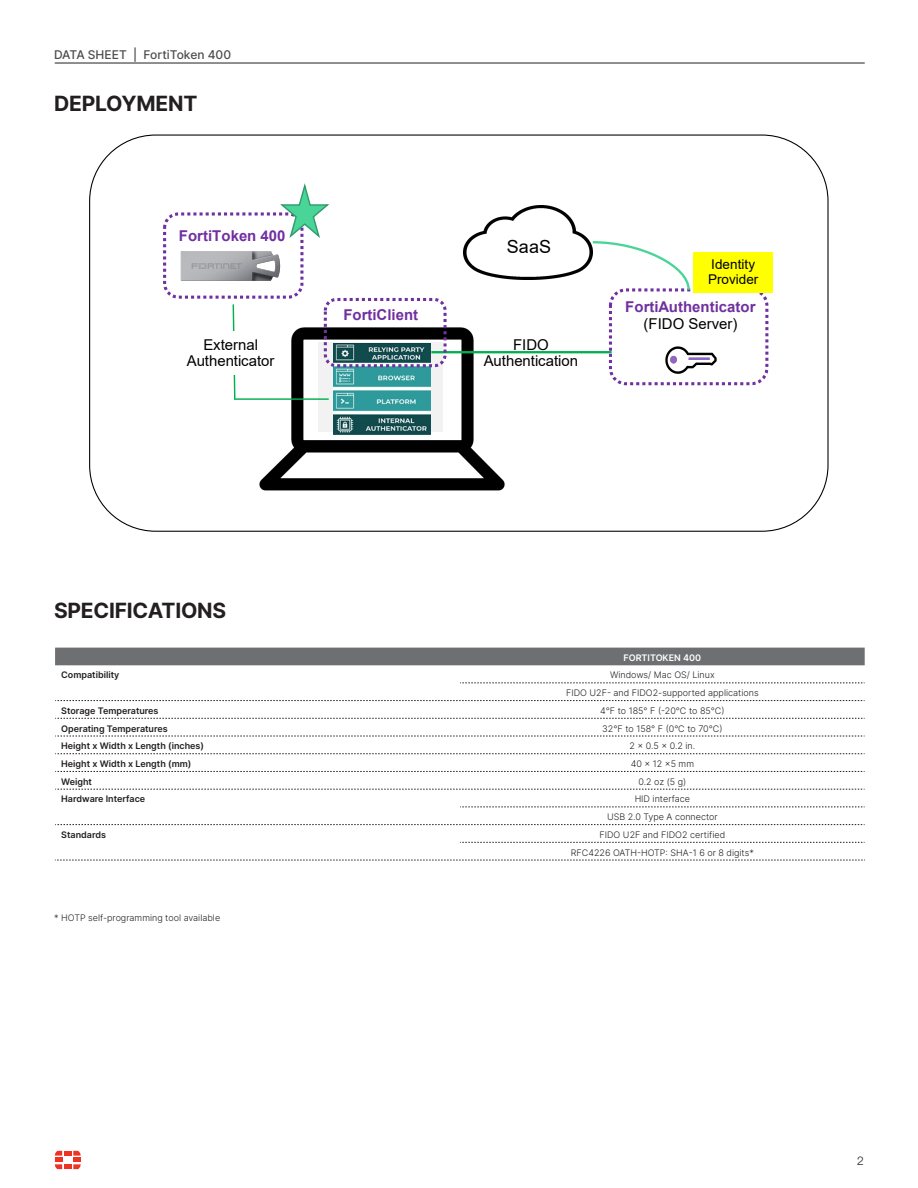
<style>
.page{position:relative;width:918px;height:1188px;background:#fff}
.page>*{position:absolute;margin:0;border:0;box-sizing:border-box;transform-origin:0 0}
.Section_Header{font:700 21px "Inter";letter-spacing:-.01em;color:#231f20}
.t1{font:18px "Arial";color:#000}
.t2{font:700 15px/16.2px "Arial";color:#7030a0;text-align:center}
.t3{font:15px/16.2px "Arial";color:#000;text-align:center}
.t4{font:13.5px/14.5px "Arial";letter-spacing:.005em;color:#000}
.t5{font:500 12px "Inter";color:#4d4d4f}
.t6{font:300 12px "Helvetica Neue LT Pro";color:#231f20}
.Table_body{font:300 9px "Inter";color:#231f20}
.Table_Body_Side{font:600 9px "Inter";color:#231f20}
.Fine_Print{font:300 9px "Inter";color:#231f20}
.Table_Header{font:600 9px "Inter";color:#fff}
.s1{font-weight:400;color:#000}
</style>
<div class="page">
<svg style="left:55px;top:1151px;width:26px;height:18px"></svg>
<hr style="left:55px;top:63px;width:810px;height:1px;background:#231f20">
<div style="left:55px;top:648px;width:810px;height:17px;background:#6d6f71"></div>
<svg style="left:55px;top:771px;width:810px;height:1px"></svg>
<svg style="left:55px;top:789px;width:810px;height:1px"></svg>
<svg style="left:55px;top:718px;width:810px;height:1px"></svg>
<svg style="left:55px;top:753px;width:810px;height:1px"></svg>
<svg style="left:460px;top:807px;width:405px;height:1px"></svg>
<svg style="left:55px;top:736px;width:810px;height:1px"></svg>
<svg style="left:55px;top:824px;width:810px;height:1px"></svg>
<svg style="left:460px;top:842px;width:405px;height:1px"></svg>
<svg style="left:55px;top:860px;width:810px;height:1px"></svg>
<svg style="left:460px;top:683px;width:405px;height:1px"></svg>
<svg style="left:55px;top:700px;width:810px;height:1px"></svg>
<div style="left:89px;top:135px;width:739px;height:397px;background:#fff;border:1px solid #000;border-radius:66px"></div>
<img style="left:238px;top:261px;width:288px;height:271px">
<div style="left:318px;top:342px;width:125px;height:90px;background:#f2f2f2"></div>
<img style="left:333px;top:343px;width:97px;height:91px">
<svg style="left:232px;top:304px;width:4px;height:94px"></svg>
<img style="left:180px;top:251px;width:103px;height:35px">
<hr style="left:431px;top:351px;width:181px;height:2px;background:#00b050">
<div style="left:609px;top:288px;width:159px;height:97px;border:3px dashed #7030a0;border-radius:16px"></div>
<div style="left:163px;top:212px;width:140px;height:87px;border:3px dashed #7030a0;border-radius:14px"></div>
<div style="left:173px;top:332px;width:115px;height:43px;background:#fff"></div>
<div style="left:324px;top:298px;width:123px;height:69px;border:3px dashed #7030a0;border-radius:11px"></div>
<img style="left:464px;top:205px;width:126px;height:74px">
<svg style="left:590px;top:241px;width:101px;height:51px"></svg>
<div style="left:694px;top:252px;width:79px;height:41px;background:#ff0"></div>
<hr style="left:234px;top:398px;width:95px;height:2px;background:#00b050">
<img style="left:663px;top:346px;width:56px;height:40px">
<svg style="left:280px;top:183px;width:50px;height:57px"></svg>
<h3 class="t5" style="left:54px;top:46px;width:179px">DATA SHEET | FortiToken 400</h3>
<p class="Section_Header" style="left:54px;top:88px;width:145px">DEPLOYMENT</p>
<p class="t2" style="left:179px;top:227px;width:108px">FortiToken 400</p>
<p class="t3" style="left:187px;top:336px;width:89px">External<br>Authenticator</p>
<p class="t1" style="left:507px;top:234px;width:46px">SaaS</p>
<p class="t4" style="left:708px;top:257px;width:52px">Identity<br>Provider</p>
<p class="t2" style="left:343px;top:307px;width:76px">FortiClient</p>
<p class="t2" style="left:625px;top:299px;width:132px">FortiAuthenticator <span class="s1">(FIDO Server)</span></p>
<p class="t3" style="left:484px;top:336px;width:96px">FIDO<br>Authentication</p>
<p class="Section_Header" style="left:54px;top:595px;width:174px">SPECIFICATIONS</p>
<p class="Table_Header" style="left:624px;top:651px;width:79px">FORTITOKEN 400</p>
<p class="Table_Body_Side" style="left:61px;top:669px;width:60px">Compatibility</p>
<p class="Table_body" style="left:610px;top:669px;width:106px">Windows/ Mac OS/ Linux</p>
<p class="Table_body" style="left:566px;top:686px;width:194px">FIDO U2F- and FIDO2-supported applications</p>
<p class="Table_Body_Side" style="left:61px;top:704px;width:99px">Storage Temperatures</p>
<p class="Table_body" style="left:600px;top:704px;width:126px">4°F to 185° F (-20°C to 85°C)</p>
<p class="Table_Body_Side" style="left:61px;top:722px;width:108px">Operating Temperatures</p>
<p class="Table_body" style="left:602px;top:722px;width:122px">32°F to 158° F (0°C to 70°C)</p>
<p class="Table_Body_Side" style="left:61px;top:739px;width:144px">Height x Width x Length (inches)</p>
<p class="Table_body" style="left:630px;top:739px;width:67px">2 x 0.5 x 0.2 in.</p>
<p class="Table_Body_Side" style="left:61px;top:757px;width:132px">Height x Width x Length (mm)</p>
<p class="Table_body" style="left:631px;top:757px;width:65px">40 x 12 x5 mm</p>
<p class="Table_Body_Side" style="left:61px;top:775px;width:32px">Weight</p>
<p class="Table_body" style="left:638px;top:775px;width:49px">0.2 oz (5 g)</p>
<p class="Table_Body_Side" style="left:61px;top:793px;width:85px">Hardware Interface</p>
<p class="Table_body" style="left:635px;top:793px;width:57px">HID interface</p>
<p class="Table_body" style="left:607px;top:810px;width:112px">USB 2.0 Type A connector</p>
<p class="Table_Body_Side" style="left:61px;top:828px;width:46px">Standards</p>
<p class="Table_body" style="left:600px;top:828px;width:127px">FIDO U2F and FIDO2 certified</p>
<p class="Table_body" style="left:571px;top:846px;width:184px">RFC4226 OATH-HOTP: SHA-1 6 or 8 digits*</p>
<p class="Fine_Print" style="left:54px;top:911px;width:168px">* HOTP self-programming tool available</p>
<h3 class="t6" style="left:857px;top:1154px;width:8px">2</h3>
</div>
